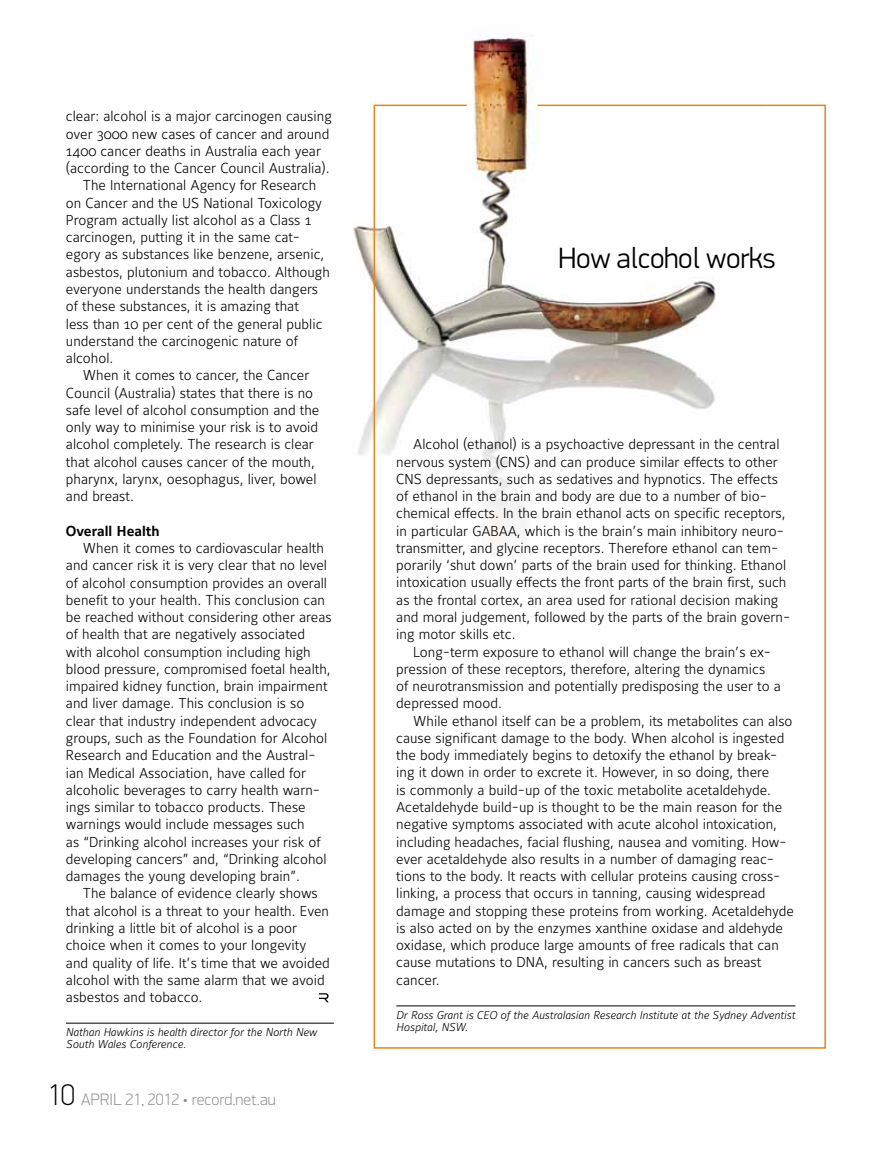
<style>
.page{position:relative;width:872px;height:1149px;background:#fff}
.page>*{position:absolute;margin:0;border:0;box-sizing:border-box;transform-origin:0 0}
.t1{font:300 29.4px "PF Din Display Pro";letter-spacing:-.01em;color:#000}
.t2{font:100 16.5px "PF Din Display Pro";letter-spacing:.005em;color:#808285}
.t3{font:300 14.25px/17.2px "Maurea";color:#000}
.t4{font:700 14.25px "Maurea";color:#000}
.t5{font:italic 300 11.25px/12px "Maurea";color:#000}
.s1{font-size:30px;color:#000}
</style>
<div class="page">
<img style="left:352px;top:36px;width:179px;height:420px">
<svg style="left:373px;top:104px;width:453px;height:945px"></svg>
<hr style="left:66px;top:1022px;width:268px;height:1px;background:#000">
<svg style="left:319px;top:993px;width:10px;height:8px"></svg>
<hr style="left:396px;top:1005px;width:399px;height:1px;background:#000">
<p class="t3" style="left:66px;top:108px;width:267px">clear: alcohol is a major carcinogen causing</p>
<p class="t3" style="left:66px;top:126px;width:265px">over 3000 new cases of cancer and around</p>
<p class="t3" style="left:66px;top:143px;width:257px">1400 cancer deaths in Australia each year</p>
<p class="t3" style="left:66px;top:160px;width:265px">(according to the Cancer Council Australia).</p>
<p class="t3" style="left:83px;top:177px;width:235px">The International Agency for Research</p>
<p class="t3" style="left:66px;top:195px;width:257px">on Cancer and the US National Toxicology</p>
<p class="t3" style="left:66px;top:212px;width:247px">Program actually list alcohol as a Class 1</p>
<p class="t3" style="left:66px;top:229px;width:235px">carcinogen, putting it in the same cat-</p>
<p class="t3" style="left:66px;top:246px;width:260px">egory as substances like benzene, arsenic,</p>
<p class="t3" style="left:66px;top:264px;width:265px">asbestos, plutonium and tobacco. Although</p>
<p class="t3" style="left:66px;top:281px;width:254px">everyone understands the health dangers</p>
<p class="t3" style="left:66px;top:298px;width:234px">of these substances, it is amazing that</p>
<p class="t3" style="left:66px;top:315px;width:258px">less than 10 per cent of the general public</p>
<p class="t3" style="left:66px;top:333px;width:233px">understand the carcinogenic nature of</p>
<p class="t3" style="left:66px;top:350px;width:49px">alcohol.</p>
<p class="t3" style="left:83px;top:367px;width:228px">When it comes to cancer, the Cancer</p>
<p class="t3" style="left:66px;top:384px;width:249px">Council (Australia) states that there is no</p>
<p class="t3" style="left:66px;top:402px;width:255px">safe level of alcohol consumption and the</p>
<p class="t3" style="left:66px;top:419px;width:254px">only way to minimise your risk is to avoid</p>
<p class="t3" style="left:66px;top:436px;width:249px">alcohol completely. The research is clear</p>
<p class="t3" style="left:66px;top:454px;width:250px">that alcohol causes cancer of the mouth,</p>
<p class="t3" style="left:66px;top:471px;width:252px">pharynx, larynx, oesophagus, liver, bowel</p>
<p class="t3" style="left:66px;top:488px;width:69px">and breast.</p>
<p class="t4" style="left:66px;top:522px;width:95px">Overall Health</p>
<p class="t3" style="left:66px;top:540px;width:267px;text-indent:17px">When it comes to cardiovascular health and cancer risk it is very clear that no level of alcohol consumption provides an overall benefit to your health. This conclusion can be reached without considering other areas of health that are negatively associated with alcohol consumption including high blood pressure, compromised foetal health, impaired kidney function, brain impairment and liver damage. This conclusion is so clear that industry independent advocacy groups, such as the Foundation for Alcohol Research and Education and the Austral&shy;ian Medical Association, have called for alcoholic beverages to carry health warn&shy;ings similar to tobacco products. These warnings would include messages such<br>as “Drinking alcohol increases your risk of developing cancers” and, “Drinking alcohol damages the young developing brain”.</p>
<p class="t3" style="left:66px;top:885px;width:265px;text-indent:17px">The balance of evidence clearly shows that alcohol is a threat to your health. Even drinking a little bit of alcohol is a poor choice when it comes to your longevity and quality of life. It’s time that we avoided alcohol with the same alarm that we avoid asbestos and tobacco.</p>
<p class="t5" style="left:66px;top:1026px;width:252px">Nathan Hawkins is health director for the North New<br>South Wales Conference.</p>
<p class="t2" style="left:47px;top:1089px;width:230px"><span class="s1">10</span> APRIL 21, 2012 • record.net.au</p>
<h1 class="t1" style="left:558px;top:241px;width:219px">How alcohol works</h1>
<p class="t3" style="left:396px;top:436px;width:395px;text-indent:17px">Alcohol (ethanol) is a psychoactive depressant in the central nervous system (CNS) and can produce similar effects to other CNS depressants, such as sedatives and hypnotics. The effects of ethanol in the brain and body are due to a number of bio&shy;chemical effects. In the brain ethanol acts on specific receptors, in particular GABAA, which is the brain’s main inhibitory neuro&shy;transmitter, and glycine receptors. Therefore ethanol can tem&shy;porarily ‘shut down’ parts of the brain used for thinking. Ethanol intoxication usually effects the front parts of the brain first, such as the frontal cortex, an area used for rational decision making and moral judgement, followed by the parts of the brain govern&shy;ing motor skills etc.</p>
<p class="t3" style="left:396px;top:643px;width:386px;text-indent:17px">Long-term exposure to ethanol will change the brain’s ex&shy;pression of these receptors, therefore, altering the dynamics<br>of neurotransmission and potentially predisposing the user to a depressed mood.</p>
<p class="t3" style="left:396px;top:712px;width:399px;text-indent:17px">While ethanol itself can be a problem, its metabolites can also cause significant damage to the body. When alcohol is ingested the body immediately begins to detoxify the ethanol by break&shy;ing it down in order to excrete it. However, in so doing, there<br>is commonly a build-up of the toxic metabolite acetaldehyde.<br>Acetaldehyde build-up is thought to be the main reason for the negative symptoms associated with acute alcohol intoxication, including headaches, facial flushing, nausea and vomiting. How&shy;ever acetaldehyde also results in a number of damaging reac&shy;tions to the body. It reacts with cellular proteins causing cross&shy;linking, a process that occurs in tanning, causing widespread damage and stopping these proteins from working. Acetaldehyde is also acted on by the enzymes xanthine oxidase and aldehyde oxidase, which produce large amounts of free radicals that can cause mutations to DNA, resulting in cancers such as breast cancer.</p>
<p class="t5" style="left:396px;top:1009px;width:400px">Dr Ross Grant is CEO of the Australasian Research Institute at the Sydney Adventist<br>Hospital, NSW.</p>
</div>
